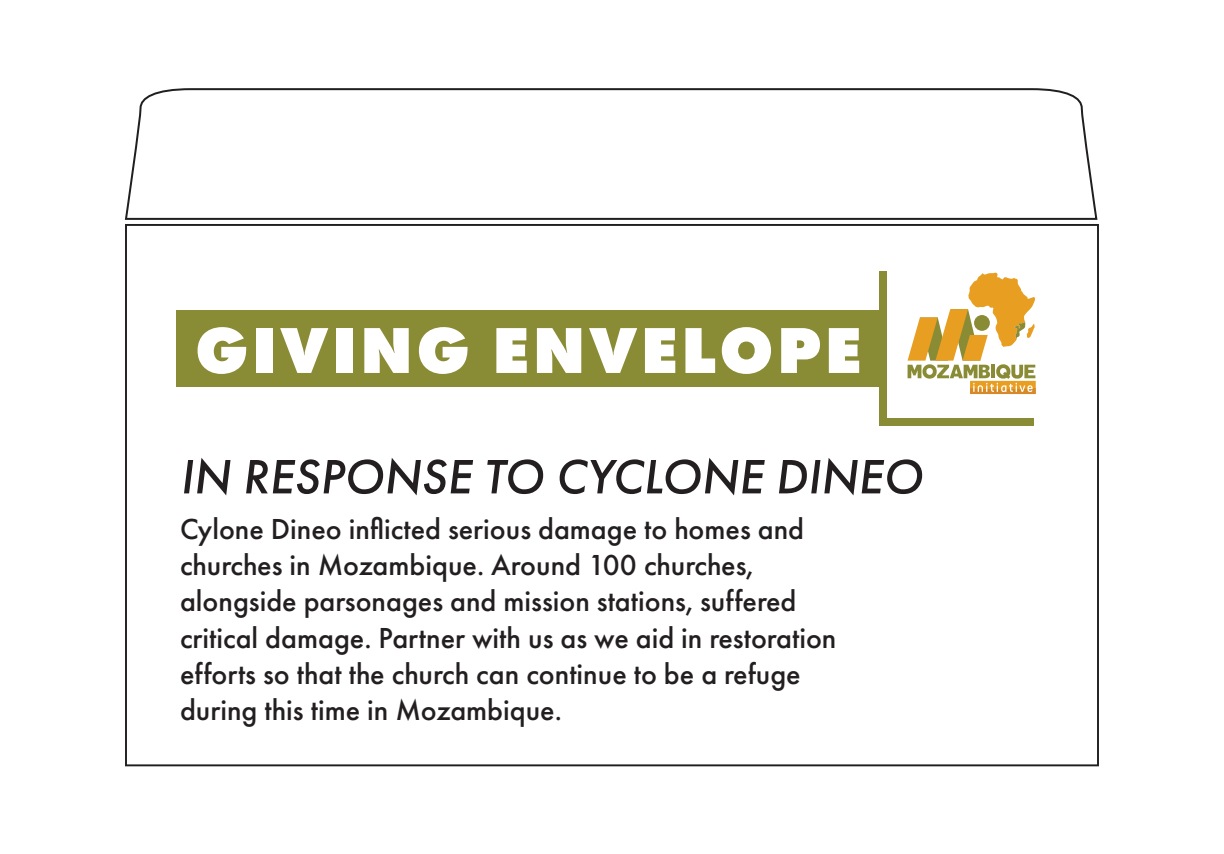
<style>
.page{position:relative;width:1224px;height:854px;background:#fff}
.page>*{position:absolute;margin:0;border:0;box-sizing:border-box;transform-origin:0 0}
.t1{font:800 67.2px "Futura PT";letter-spacing:.05em;color:#fff}
.t2{font:italic 500 50px "Futura PT";color:#231f20}
.t3{font:500 30px/36px "Futura PT";color:#231f20}
</style>
<div class="page">
<svg style="left:124px;top:88px;width:974px;height:132px"></svg>
<div style="left:176px;top:310px;width:708px;height:77px;background:#8a8c35"></div>
<svg style="left:908px;top:272px;width:128px;height:122px"></svg>
<div style="left:879px;top:271px;width:7px;height:155px;background:#8a8c35"></div>
<div style="left:879px;top:418px;width:155px;height:8px;background:#8a8c35"></div>
<h1 class="t1" style="left:195px;top:307px;width:668px">GIVING ENVELOPE</h1>
<h2 class="t2" style="left:180px;top:445px;width:744px">IN RESPONSE TO CYCLONE DINEO</h2>
<p class="t3" style="left:180px;top:511px;width:658px">Cylone Dineo inflicted serious damage to homes and churches in Mozambique. Around 100 churches, alongside parsonages and mission stations, suffered critical damage. Partner with us as we aid in restoration efforts so that the church can continue to be a refuge during this time in Mozambique.</p>
</div>
